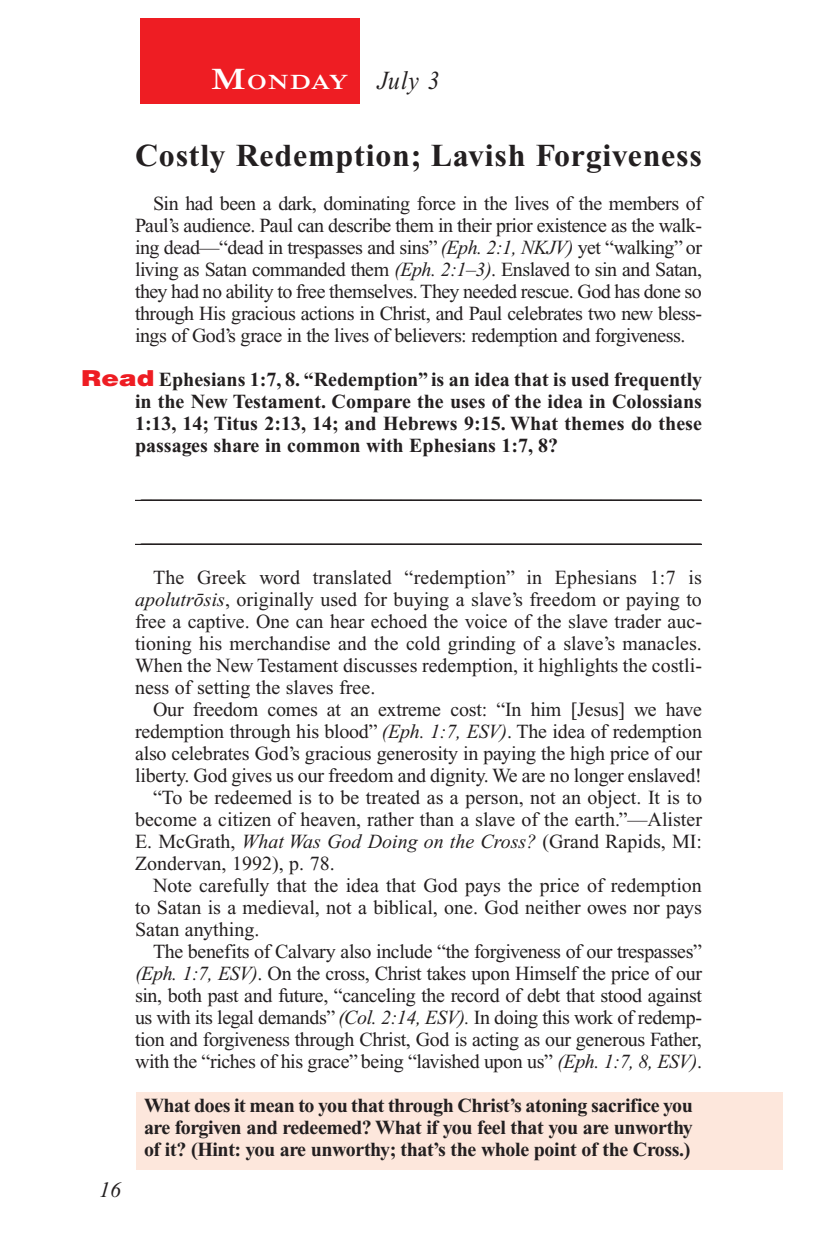
<style>
.page{position:relative;width:819px;height:1260px;background:#fff}
.page>*{position:absolute;margin:0;border:0;box-sizing:border-box;transform-origin:0 0}
.Head{font:700 32px "Times New Roman PS Std";letter-spacing:.025em;color:#231f20}
.Lesson_Dates{font:italic 26px "Times New Roman PS Std";color:#231f20;scale:.9 1}
.t1{font:italic 22px "Times New Roman PS Std";color:#231f20}
.Daily_Header{font:600 21px "Times NRMT Std";letter-spacing:.045em;color:#fff;scale:1.1 1}
.Body{font:20px/22px "Times New Roman PS Std";letter-spacing:-.005em;color:#231f20;text-align:justify}
.Question{font:700 20px/22px "Times New Roman PS Std";color:#231f20;text-align:justify}
.x-screened_box-text{font:700 20px/22px "Times New Roman PS Std";letter-spacing:-.02em;color:#231f20;text-align:justify}
.Blank_Lines{font:20px "Times New Roman PS Std";color:#231f20}
.s1{font-size:30px}
.s2{font-style:italic}
.s3{font-family:"Helvetica LT Std";font-weight:900;font-size:22px;color:#ee1d23}
.s4{font-family:"Times New Roman";font-style:italic}
</style>
<div class="page">
<div style="left:140px;top:18px;width:220px;height:86px;background:#ee1d23"></div>
<div style="left:137px;top:1092px;width:646px;height:77px;background:#fde7dc"></div>
<hr style="left:135px;top:500px;width:567px;height:1px;background:#231f20">
<hr style="left:135px;top:544px;width:567px;height:1px;background:#231f20">
<p class="Daily_Header" style="left:211px;top:70px;width:127px"><span class="s1">M</span>ONDAY</p>
<p class="Lesson_Dates" style="left:378px;top:66px;width:70px">July 3</p>
<p class="Head" style="left:135px;top:138px;width:569px">Costly Redemption; Lavish Forgiveness</p>
<p class="Body" style="left:135px;top:193px;width:569px;text-indent:18px">Sin had been a dark, dominating force in the lives of the members of Paul’s audience. Paul can describe them in their prior existence as the walk&shy;ing dead—“dead in trespasses and sins” <span class="s2">(Eph. 2:1, NKJV)</span> yet “walking” or living as Satan commanded them <span class="s2">(Eph. 2:1–3)</span>. Enslaved to sin and Satan, they had no ability to free themselves. They needed rescue. God has done so through His gracious actions in Christ, and Paul celebrates two new bless&shy;ings of God’s grace in the lives of believers: redemption and forgiveness.</p>
<p class="Question" style="left:135px;top:369px;width:569px;text-indent:-54px"><span class="s3">Read</span> Ephesians 1:7, 8. “Redemption” is an idea that is used frequently in the New Testament. Compare the uses of the idea in Colossians 1:13, 14; Titus 2:13, 14; and Hebrews 9:15. What themes do these passages share in common with Ephesians 1:7, 8?</p>
<p class="Blank_Lines" style="left:141px;top:481px;width:561px">________________________________________________________</p>
<p class="t1" style="left:99px;top:1178px;width:23px">16</p>
<p class="Blank_Lines" style="left:141px;top:525px;width:561px">________________________________________________________</p>
<p class="Body" style="left:135px;top:567px;width:568px;text-indent:18px">The Greek word translated “redemption” in Ephesians 1:7 is <span class="s2">apolutr</span><span class="s4">ō</span><span class="s2">sis</span>, originally used for buying a slave’s freedom or paying to free a captive. One can hear echoed the voice of the slave trader auc&shy;tioning his merchandise and the cold grinding of a slave’s manacles.<br>When the New Testament discusses redemption, it highlights the costli&shy;ness of setting the slaves free.</p>
<p class="Body" style="left:135px;top:699px;width:569px;text-indent:18px">Our freedom comes at an extreme cost: “In him [Jesus] we have redemption through his blood” <span class="s2">(Eph. 1:7, ESV)</span>. The idea of redemption also celebrates God’s gracious generosity in paying the high price of our liberty. God gives us our freedom and dignity. We are no longer enslaved!</p>
<p class="Body" style="left:135px;top:787px;width:569px;text-indent:18px">“To be redeemed is to be treated as a person, not an object. It is to become a citizen of heaven, rather than a slave of the earth.”—Alister E. McGrath, <span class="s2">What Was God Doing on the Cross?</span> (Grand Rapids, MI:<br>Zondervan, 1992), p. 78.</p>
<p class="Body" style="left:135px;top:875px;width:569px;text-indent:18px">Note carefully that the idea that God pays the price of redemption to Satan is a medieval, not a biblical, one. God neither owes nor pays Satan anything.</p>
<p class="Body" style="left:135px;top:941px;width:569px;text-indent:18px">The benefits of Calvary also include “the forgiveness of our trespasses” <span class="s2">(Eph. 1:7, ESV)</span>. On the cross, Christ takes upon Himself the price of our sin, both past and future, “canceling the record of debt that stood against us with its legal demands” <span class="s2">(Col. 2:14, ESV).</span> In doing this work of redemp&shy;tion and forgiveness through Christ, God is acting as our generous Father, with the “riches of his grace” being “lavished upon us” <span class="s2">(Eph. 1:7, 8, ESV)</span>.</p>
<p class="x-screened_box-text" style="left:144px;top:1095px;width:550px">What does it mean to you that through Christ’s atoning sacrifice you are forgiven and redeemed? What if you feel that you are unworthy of it? (Hint: you are unworthy; that’s the whole point of the Cross.)</p>
</div>
